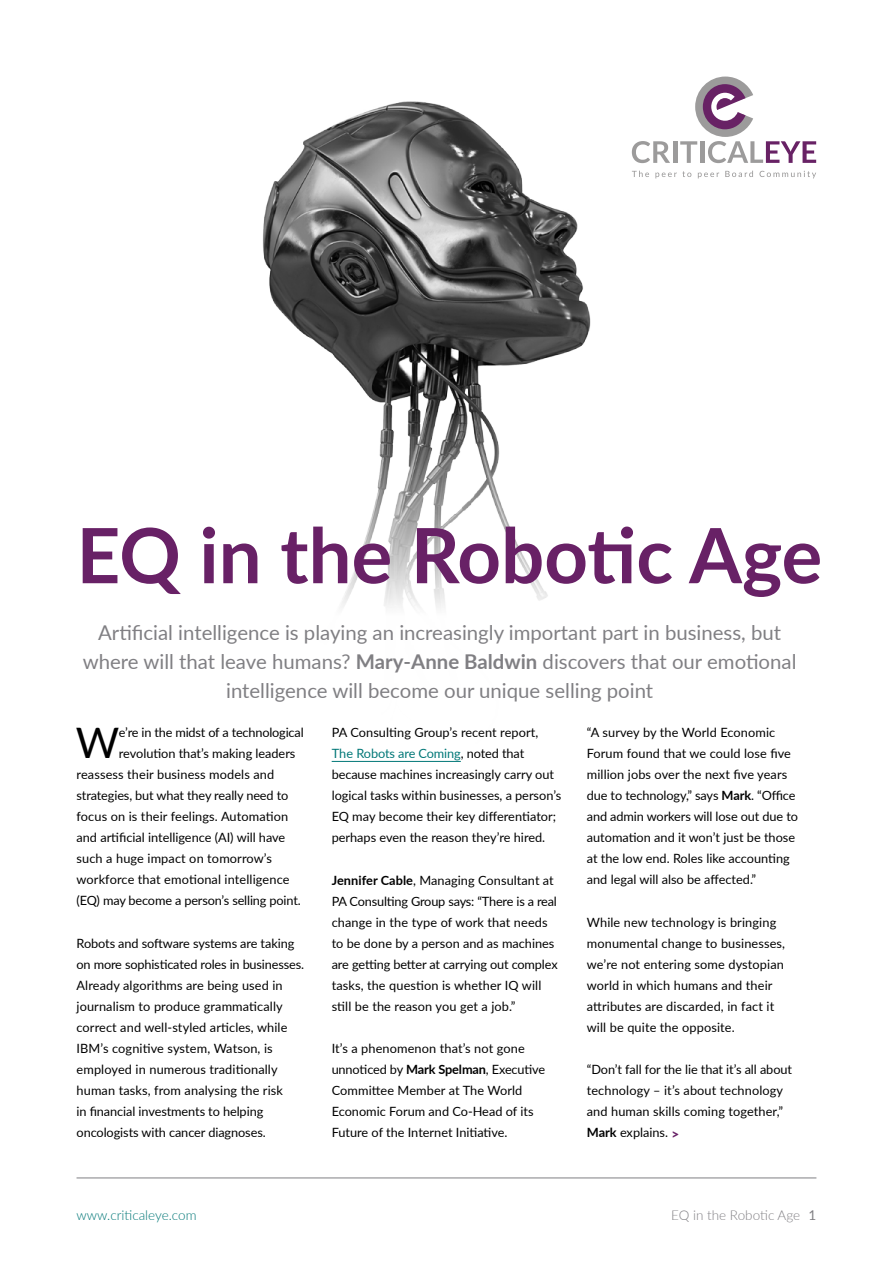
<style>
.page{position:relative;width:893px;height:1263px;background:#fff}
.page>*{position:absolute;margin:0;border:0;box-sizing:border-box;transform-origin:0 0}
.t1{font:700 76.2px "Lato";color:#682166}
.t2{font:42px "Lato";color:#000}
.t3{font:20.4px/28.8px "Lato";color:#807f83;text-align:center}
.t4{font:300 13.5px "Lato";color:#077}
.t5{font:300 13.5px "Lato";color:#807f83}
.t6{font:12.75px/21px "Lato";color:#000}
.s1{font-weight:700}
.s2{color:#077}
.s3{font-weight:800;font-size:13.5px;color:#682166}
.s4{font-weight:400}
</style>
<div class="page">
<img style="left:263px;top:101px;width:328px;height:660px">
<svg style="left:632px;top:141px;width:38px;height:22px"></svg>
<hr style="left:673px;top:141px;width:4px;height:22px;background:#9c9b9b">
<svg style="left:680px;top:77px;width:136px;height:86px"></svg>
<svg style="left:632px;top:171px;width:17px;height:6px"></svg>
<svg style="left:655px;top:171px;width:36px;height:7px"></svg>
<svg style="left:698px;top:173px;width:21px;height:5px"></svg>
<svg style="left:725px;top:171px;width:28px;height:6px"></svg>
<svg style="left:759px;top:171px;width:57px;height:7px"></svg>
<hr style="left:332px;top:761px;width:129px;height:1px;background:#077">
<hr style="left:77px;top:1177px;width:739px;height:1px;background:#807f83">
<h1 class="t1" style="left:77px;top:499px;width:747px">EQ in the Robotic Age</h1>
<h3 class="t3" style="left:83px;top:618px;width:715px">Artificial intelligence is playing an increasingly important part in business, but where will that leave humans? <span class="s1">Mary-Anne Baldwin</span> discovers that our emotional intelligence will become our unique selling point</h3>
<h2 class="t2" style="left:76px;top:713px;width:45px">W</h2>
<p class="t6" style="left:119px;top:722px;width:186px">e’re in the midst of a technological</p>
<p class="t6" style="left:119px;top:743px;width:178px">revolution that’s making leaders</p>
<p class="t6" style="left:77px;top:764px;width:199px">reassess their business models and</p>
<p class="t6" style="left:77px;top:785px;width:213px">strategies, but what they really need to</p>
<p class="t6" style="left:77px;top:806px;width:213px">focus on is their feelings. Automation</p>
<p class="t6" style="left:77px;top:827px;width:210px">and artificial intelligence (AI) will have</p>
<p class="t6" style="left:77px;top:848px;width:197px">such a huge impact on tomorrow’s</p>
<p class="t6" style="left:77px;top:869px;width:214px">workforce that emotional intelligence</p>
<p class="t6" style="left:77px;top:890px;width:226px">(EQ) may become a person’s selling point.</p>
<p class="t6" style="left:77px;top:932px;width:229px">Robots and software systems are taking on more sophisticated roles in businesses.<br>Already algorithms are being used in journalism to produce grammatically correct and well-styled articles, while IBM’s cognitive system, Watson, is employed in numerous traditionally human tasks, from analysing the risk<br>in financial investments to helping oncologists with cancer diagnoses.</p>
<p class="t6" style="left:332px;top:722px;width:231px">PA Consulting Group’s recent report, <span class="s2">The Robots are Coming</span>, noted that because machines increasingly carry out logical tasks within businesses, a person’s EQ may become their key differentiator; perhaps even the reason they’re hired.</p>
<p class="t6" style="left:332px;top:869px;width:228px"><span class="s1">Jennifer Cable</span>, Managing Consultant at PA Consulting Group says: “There is a real change in the type of work that needs to be done by a person and as machines are getting better at carrying out complex tasks, the question is whether IQ will still be the reason you get a job.”</p>
<p class="t6" style="left:332px;top:1037px;width:215px">It’s a phenomenon that’s not gone unnoticed by <span class="s1">Mark Spelman</span>, Executive Committee Member at The World Economic Forum and Co-Head of its Future of the Internet Initiative.</p>
<p class="t6" style="left:587px;top:722px;width:213px">“A survey by the World Economic Forum found that we could lose five million jobs over the next five years due to technology,” says <span class="s1">Mark</span>. “Office and admin workers will lose out due to automation and it won’t just be those at the low end. Roles like accounting and legal will also be affected.”</p>
<p class="t6" style="left:587px;top:911px;width:200px">While new technology is bringing monumental change to businesses, we’re not entering some dystopian world in which humans and their attributes are discarded, in fact it will be quite the opposite.</p>
<p class="t6" style="left:587px;top:1058px;width:207px">“Don’t fall for the lie that it’s all about technology – it’s about technology and human skills coming together,”<br><span class="s1">Mark</span> explains. <span class="s3">&gt;</span></p>
<p class="t4" style="left:77px;top:1206px;width:122px">www.criticaleye.com</p>
<p class="t5" style="left:671px;top:1206px;width:147px">EQ in the Robotic Age <span class="s4">1</span></p>
</div>
